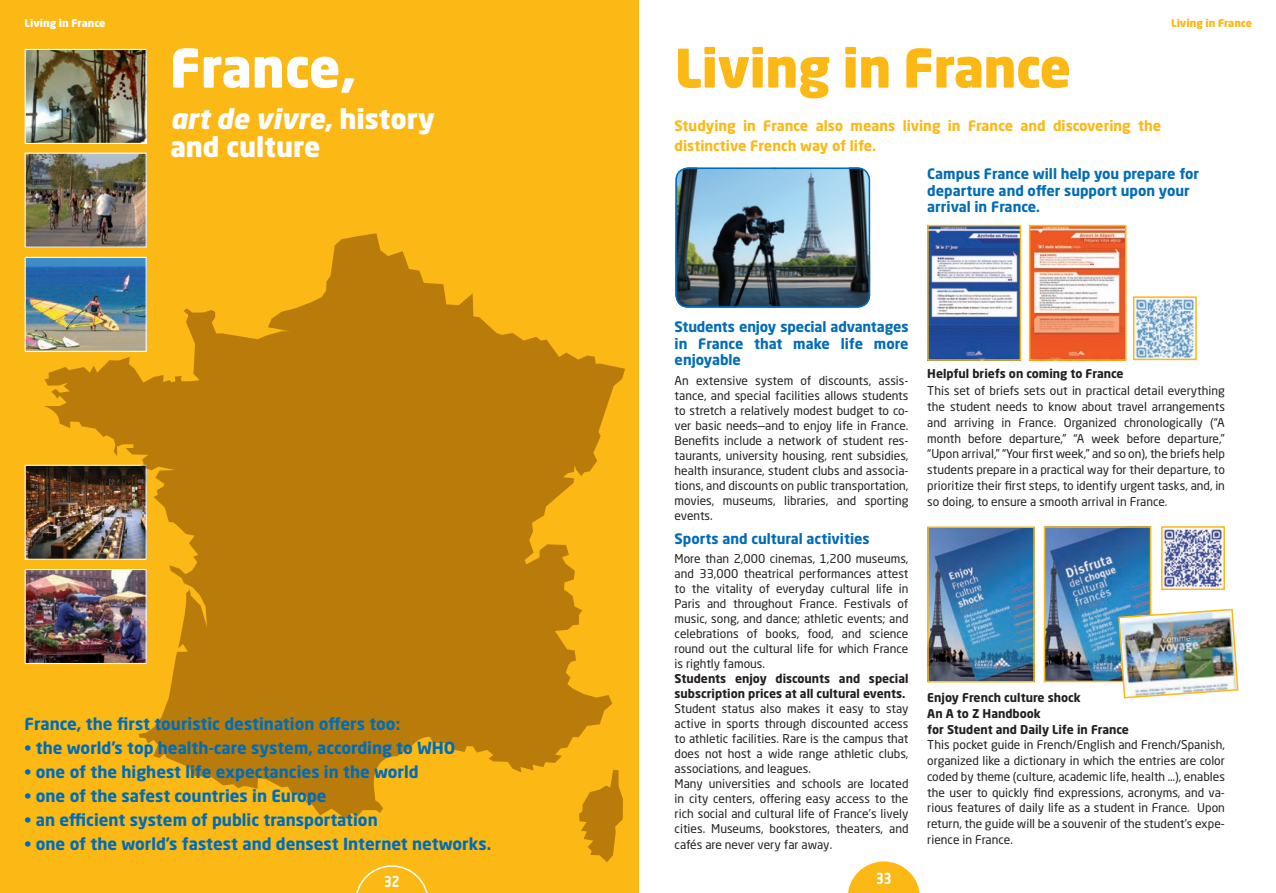
<style>
.page{position:relative;width:1276px;height:893px;background:#fff}
.page>*{position:absolute;margin:0;border:0;box-sizing:border-box;transform-origin:0 0}
.t1{font:900 52.5px "Neo Sans Pro";letter-spacing:-.01em;color:#fcb814}
.t2{font:900 52.5px "Neo Sans Pro";color:#fff}
.t3{font:900 27px/28.5px "Neo Sans Pro";color:#fff}
.t4{font:700 16.5px "Neo Sans Pro";color:#006cb7}
.t5{font:700 15px "Neo Sans Pro";color:#fff;scale:.8 1}
.t6{font:700 14.25px/16.5px "Neo Sans Pro";color:#006cb7;text-align:justify}
.t7{font:700 14.25px/19.5px "Neo Sans Pro";color:#fcb814}
.t8{font:12px/15px "Neo Sans Pro";color:#231f20;text-align:justify}
.t9{font:700 12px/15.8px "Neo Sans Pro";color:#231f20}
.t10{font:900 10.5px "Neo Sans Pro";color:#fcb814}
.t11{font:900 10.5px "Neo Sans Pro";color:#fff}
.s1{font-style:italic}
</style>
<div class="page">
<svg style="left:848px;top:861px;width:72px;height:32px"></svg>
<div style="left:0;top:0;width:638px;height:893px;background:#fcb814"></div>
<img style="left:27px;top:571px;width:17px;height:91px">
<div style="left:25px;top:569px;width:122px;height:95px;border:1px solid #fff"></div>
<img style="left:27px;top:467px;width:17px;height:91px">
<div style="left:25px;top:465px;width:122px;height:95px;border:1px solid #fff"></div>
<img style="left:27px;top:259px;width:17px;height:91px">
<div style="left:25px;top:257px;width:122px;height:95px;border:1px solid #fff"></div>
<img style="left:27px;top:155px;width:118px;height:91px">
<div style="left:25px;top:153px;width:122px;height:95px;border:1px solid #fff"></div>
<img style="left:27px;top:51px;width:118px;height:91px">
<div style="left:25px;top:49px;width:122px;height:95px;border:1px solid #fff"></div>
<svg style="left:356px;top:865px;width:72px;height:28px"></svg>
<svg style="left:44px;top:233px;width:581px;height:585px;fill:#b97c0b"></svg>
<svg style="left:579px;top:770px;width:44px;height:92px"></svg>
<img style="left:930px;top:529px;width:101px;height:150px">
<div style="left:927px;top:526px;width:107px;height:156px;border:2px solid #fcb814"></div>
<img style="left:1032px;top:228px;width:91px;height:130px">
<div style="left:1029px;top:225px;width:97px;height:136px;border:2px solid #fcb814"></div>
<img style="left:930px;top:228px;width:88px;height:130px">
<div style="left:927px;top:225px;width:94px;height:136px;border:2px solid #fcb814"></div>
<img style="left:675px;top:168px;width:195px;height:140px">
<div style="left:675px;top:168px;width:195px;height:140px;border:2px solid #006cb7;border-radius:12px"></div>
<img style="left:1136px;top:299px;width:57px;height:58px">
<div style="left:1133px;top:296px;width:63px;height:64px;border:2px solid #fcb814"></div>
<img style="left:1164px;top:529px;width:58px;height:58px">
<div style="left:1161px;top:526px;width:64px;height:64px;border:2px solid #fcb814"></div>
<img style="left:1046px;top:529px;width:102px;height:150px">
<div style="left:1043px;top:526px;width:108px;height:156px;border:2px solid #fcb814"></div>
<img style="left:1117px;top:608px;width:122px;height:91px">
<p class="t11" style="left:25px;top:16px;width:82px">Living in France</p>
<p class="t10" style="left:1171px;top:16px;width:82px">Living in France</p>
<h1 class="t2" style="left:170px;top:34px;width:187px">France,</h1>
<h2 class="t3" style="left:170px;top:104px;width:266px"><span class="s1">art de vivre</span>, history and culture</h2>
<h1 class="t1" style="left:674px;top:34px;width:398px">Living in France</h1>
<p class="t7" style="left:674px;top:116px;width:488px">Studying in France also means living in France and discovering the distinctive French way of life.</p>
<p class="t6" style="left:927px;top:165px;width:273px;text-align:left">Campus France will help you prepare for departure and offer support upon your arrival in France.</p>
<h3 class="t4" style="left:25px;top:714px;width:377px">France, the first touristic destination offers too:</h3>
<h3 class="t4" style="left:25px;top:738px;width:432px">• the world’s top health-care system, according to WHO</h3>
<h3 class="t4" style="left:25px;top:762px;width:395px">• one of the highest life expectancies in the world</h3>
<h3 class="t4" style="left:25px;top:786px;width:303px">• one of the safest countries in Europe</h3>
<h3 class="t4" style="left:25px;top:810px;width:355px">• an efficient system of public transportation</h3>
<h3 class="t4" style="left:25px;top:834px;width:468px">• one of the world’s fastest and densest Internet networks.</h3>
<p class="t6" style="left:674px;top:318px;width:235px">Students enjoy special advantages in France that make life more enjoyable</p>
<p class="t8" style="left:674px;top:373px;width:235px">An extensive system of discounts, assis&shy;tance, and special facilities allows students to stretch a relatively modest budget to co&shy;ver basic needs—and to enjoy life in France.<br>Benefits include a network of student res&shy;taurants, university housing, rent subsidies, health insurance, student clubs and associa&shy;tions, and discounts on public transportation, movies, museums, libraries, and sporting events.</p>
<p class="t6" style="left:674px;top:530px;width:197px">Sports and cultural activities</p>
<p class="t8" style="left:674px;top:551px;width:235px">More than 2,000 cinemas, 1,200 museums, and 33,000 theatrical performances attest to the vitality of everyday cultural life in Paris and throughout France. Festivals of music, song, and dance; athletic events; and celebrations of books, food, and science round out the cultural life for which France is rightly famous.</p>
<p class="t9" style="left:674px;top:671px;width:235px;line-height:15px">Students enjoy discounts and special subscription prices at all cultural events.</p>
<p class="t8" style="left:674px;top:701px;width:235px;text-align:left">Student status also makes it easy to stay active in sports through discounted access to athletic facilities. Rare is the campus that does not host a wide range athletic clubs, associations, and leagues.<br>Many universities and schools are located in city centers, offering easy access to the rich social and cultural life of France’s lively cities. Museums, bookstores, theaters, and cafés are never very far away.</p>
<p class="t9" style="left:927px;top:365px;width:198px">Helpful briefs on coming to France</p>
<p class="t8" style="left:927px;top:383px;width:299px;line-height:15.8px">This set of briefs sets out in practical detail everything the student needs to know about travel arrangements and arriving in France. Organized chronologically (“A month before departure,” “A week before departure,” “Upon arrival,” “Your first week,” and so on), the briefs help students prepare in a practical way for their departure, to prioritize their first steps, to identify urgent tasks, and, in so doing, to ensure a smooth arrival in France.</p>
<p class="t9" style="left:927px;top:689px;width:203px">Enjoy French culture shock<br>An A to Z Handbook<br>for Student and Daily Life in France</p>
<p class="t8" style="left:927px;top:737px;width:299px;line-height:15.8px">This pocket guide in French/English and French/Spanish, organized like a dictionary in which the entries are color coded by theme (culture, academic life, health …), enables the user to quickly find expressions, acronyms, and va&shy;rious features of daily life as a student in France. Upon return, the guide will be a souvenir of the student’s expe&shy;rience in France.</p>
<p class="t5" style="left:384px;top:871px;width:21px">32</p>
<p class="t5" style="left:876px;top:869px;width:21px">33</p>
</div>
